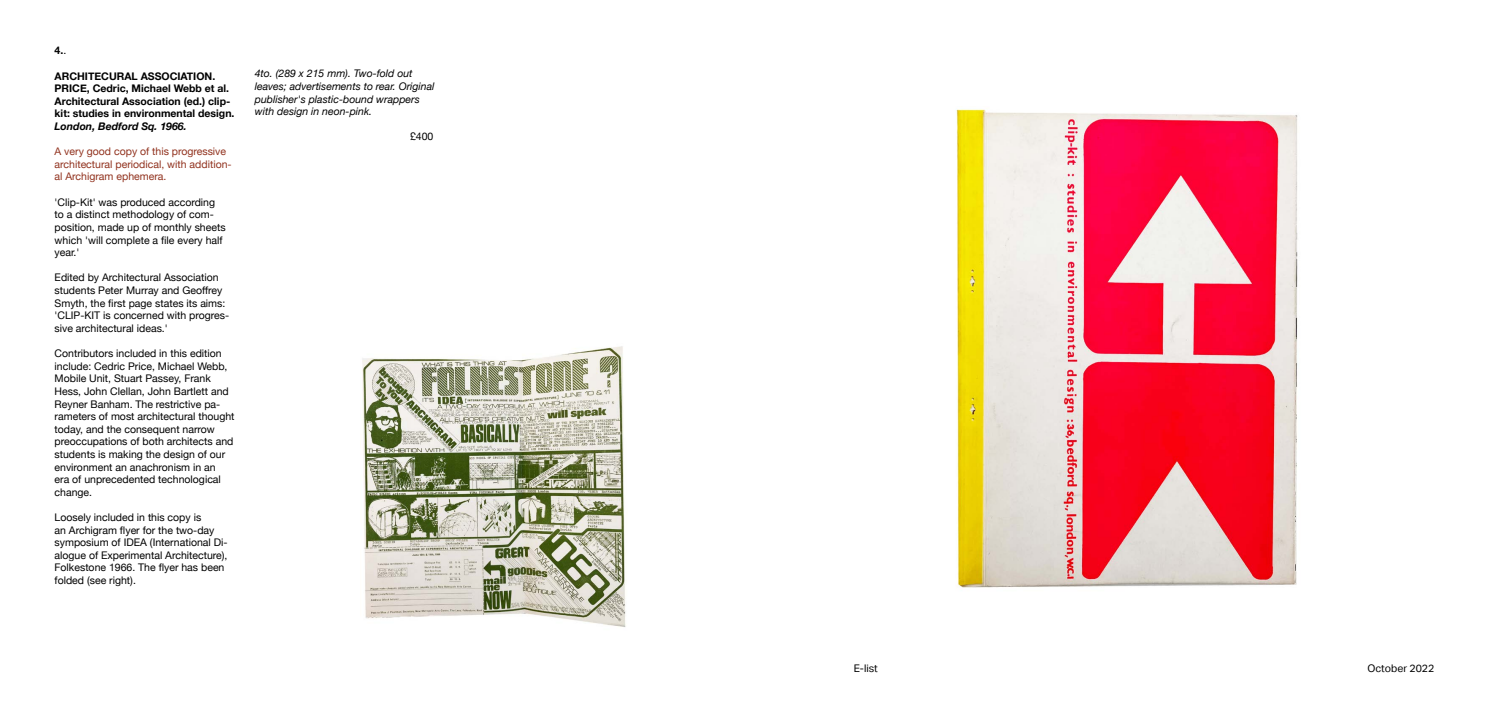
<style>
.page{position:relative;width:1489px;height:720px;background:#fff}
.page>*{position:absolute;margin:0;border:0;box-sizing:border-box;transform-origin:0 0}
.t1{font:10.5px/12.6px "Helvetica Neue";color:#000}
.t2{font:700 10.5px/12.6px "Helvetica Neue";color:#000}
.t3{font:italic 10.5px/12.6px "Helvetica Neue";color:#000}
.t4{font:10.5px/12.6px "Helvetica Neue";color:#91321e}
.t5{font:italic 700 10.5px "Helvetica Neue";color:#000}
.t6{font:10.5px "Aktiv Grotesk";color:#000}
.s1{font-weight:400}
</style>
<div class="page">
<img style="left:362px;top:346px;width:264px;height:281px">
<img style="left:956px;top:109px;width:342px;height:479px">
<p class="t2" style="left:55px;top:45px;width:13px">4.<span class="s1">.</span></p>
<p class="t2" style="left:55px;top:70px;width:181px">ARCHITECURAL ASSOCIATION.<br>PRICE, Cedric, Michael Webb et al.<br>Architectural Association (ed.) clip&shy;kit: studies in environmental design.</p>
<p class="t5" style="left:55px;top:118px;width:134px">London, Bedford Sq. 1966.</p>
<p class="t4" style="left:55px;top:146px;width:178px">A very good copy of this progressive architectural periodical, with addition&shy;al Archigram ephemera.</p>
<p class="t1" style="left:55px;top:196px;width:172px">'Clip-Kit' was produced according to a distinct methodology of com&shy;position, made up of monthly sheets which 'will complete a file every half year.'</p>
<p class="t1" style="left:55px;top:272px;width:176px">Edited by Architectural Association students Peter Murray and Geoffrey Smyth, the first page states its aims: 'CLIP-KIT is concerned with progres&shy;sive architectural ideas.'</p>
<p class="t1" style="left:55px;top:347px;width:181px">Contributors included in this edition include: Cedric Price, Michael Webb, Mobile Unit, Stuart Passey, Frank Hess, John Clellan, John Bartlett and Reyner Banham. The restrictive pa&shy;rameters of most architectural thought today, and the consequent narrow preoccupations of both architects and students is making the design of our environment an anachronism in an<br>era of unprecedented technological change.</p>
<p class="t1" style="left:55px;top:511px;width:174px">Loosely included in this copy is<br>an Archigram flyer for the two-day symposium of IDEA (International Di&shy;alogue of Experimental Architecture), Folkestone 1966. The flyer has been folded (see right).</p>
<p class="t3" style="left:255px;top:68px;width:181px">4to. (289 x 215 mm). Two-fold out leaves; advertisements to rear. Original publisher's plastic-bound wrappers with design in neon-pink.</p>
<p class="t1" style="left:410px;top:131px;width:25px">£400</p>
<p class="t6" style="left:853px;top:661px;width:26px">E-list</p>
<p class="t6" style="left:1367px;top:661px;width:69px">October 2022</p>
</div>
